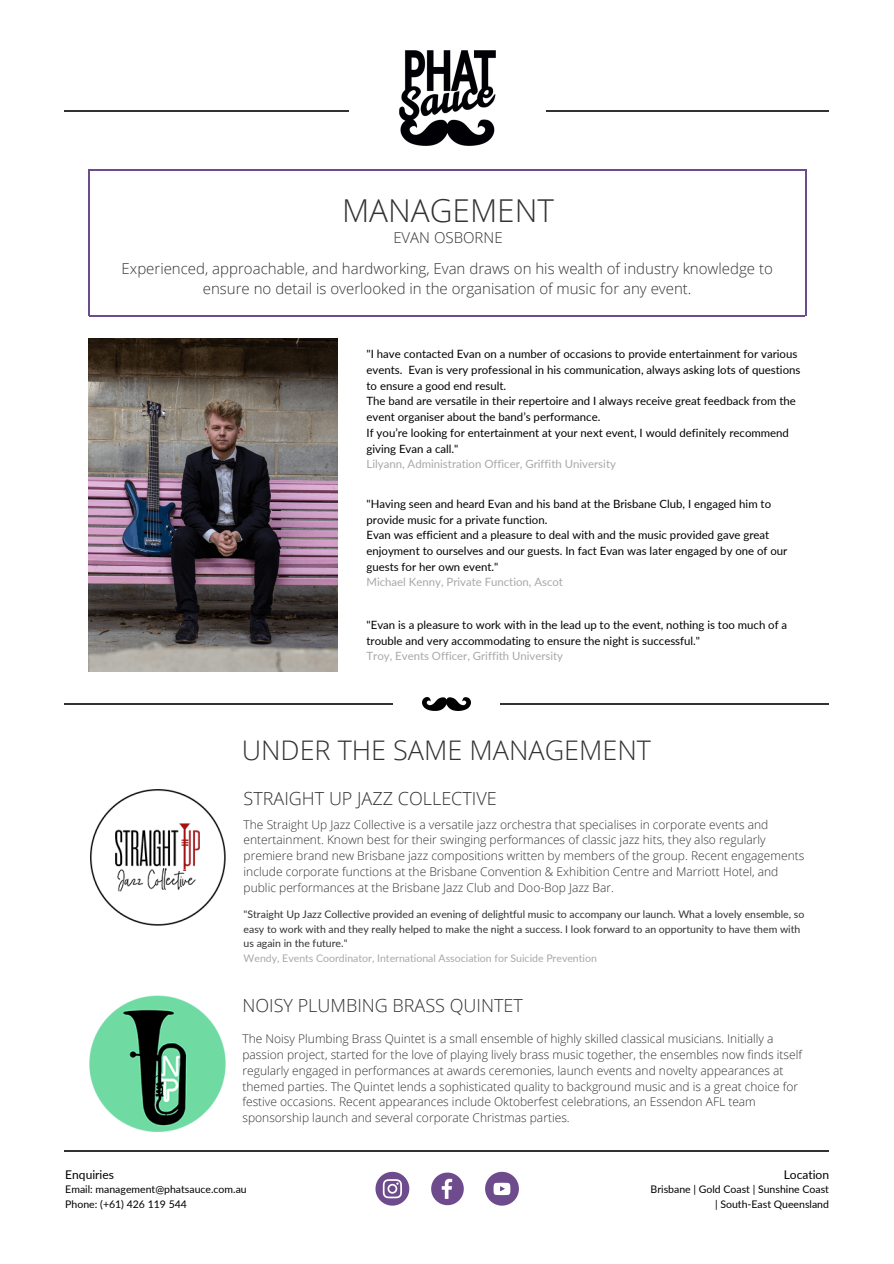
<style>
.page{position:relative;width:894px;height:1264px;background:#fff}
.page>*{position:absolute;margin:0;border:0;box-sizing:border-box;transform-origin:0 0}
.t1{font:300 31.5px "Open Sans";color:#323232}
.t2{font:300 27px "Open Sans";color:#323232}
.t3{font:300 18px "Open Sans";color:#323232}
.t4{font:300 15px/20px "Open Sans";color:#323232;text-align:center}
.t5{font:300 12px/15.8px "Open Sans";color:#323232}
.t6{font:12px "Lato";color:#000}
.t7{font:11.4px/15.8px "Lato";color:#000}
.t8{font:11.4px "Lato";color:#a8a8a8}
.t9{font:10.5px/14.7px "Lato";color:#323232}
.t10{font:10.5px/14.7px "Lato";color:#000}
.t11{font:10.5px "Lato";color:#a8a8a8}
</style>
<div class="page">
<hr style="left:64px;top:110px;width:764px;height:1px;background:#323232">
<img style="left:349px;top:50px;width:196px;height:120px">
<hr style="left:64px;top:1150px;width:764px;height:1px;background:#323232">
<img style="left:88px;top:339px;width:249px;height:332px">
<img style="left:89px;top:995px;width:137px;height:137px">
<hr style="left:64px;top:703px;width:764px;height:1px;background:#323232">
<div style="left:393px;top:687px;width:106px;height:34px;background:#fff"></div>
<img style="left:422px;top:697px;width:49px;height:14px">
<img style="left:90px;top:789px;width:136px;height:137px">
<hr style="left:89px;top:315px;width:715px;height:1px;background:#6e4b8d">
<hr style="left:89px;top:170px;width:715px;height:1px;background:#6e4b8d">
<hr style="left:88px;top:170px;width:1px;height:146px;background:#6e4b8d">
<hr style="left:804px;top:170px;width:1px;height:146px;background:#6e4b8d">
<svg style="left:431px;top:1172px;width:32px;height:33px"></svg>
<svg style="left:485px;top:1171px;width:33px;height:34px"></svg>
<svg style="left:375px;top:1171px;width:34px;height:34px"></svg>
<h1 class="t1" style="left:342px;top:188px;width:213px">MANAGEMENT</h1>
<p class="t4" style="left:393px;top:227px;width:111px">EVAN OSBORNE</p>
<p class="t4" style="left:121px;top:258px;width:652px">Experienced, approachable, and hardworking, Evan draws on his wealth of industry knowledge to ensure no detail is overlooked in the organisation of music for any event.</p>
<p class="t7" style="left:366px;top:346px;width:435px">"I have contacted Evan on a number of occasions to provide entertainment for various events. Evan is very professional in his communication, always asking lots of questions to ensure a good end result.<br>The band are versatile in their repertoire and I always receive great feedback from the event organiser about the band’s performance.<br>If you’re looking for entertainment at your next event, I would definitely recommend giving Evan a call."</p>
<p class="t8" style="left:366px;top:457px;width:251px">Lilyann, Administration Officer, Griffith University</p>
<p class="t7" style="left:366px;top:495px;width:422px">"Having seen and heard Evan and his band at the Brisbane Club, I engaged him to provide music for a private function.<br>Evan was efficient and a pleasure to deal with and the music provided gave great enjoyment to ourselves and our guests. In fact Evan was later engaged by one of our guests for her own event."</p>
<p class="t8" style="left:366px;top:575px;width:198px">Michael Kenny, Private Function, Ascot</p>
<p class="t7" style="left:366px;top:616px;width:422px">"Evan is a pleasure to work with in the lead up to the event, nothing is too much of a trouble and very accommodating to ensure the night is successful."</p>
<p class="t8" style="left:366px;top:649px;width:198px">Troy, Events Officer, Griffith University</p>
<h2 class="t2" style="left:241px;top:730px;width:411px">UNDER THE SAME MANAGEMENT</h2>
<h3 class="t3" style="left:243px;top:785px;width:254px">STRAIGHT UP JAZZ COLLECTIVE</h3>
<p class="t5" style="left:243px;top:816px;width:562px">The Straight Up Jazz Collective is a versatile jazz orchestra that specialises in corporate events and entertainment. Known best for their swinging performances of classic jazz hits, they also regularly premiere brand new Brisbane jazz compositions written by members of the group. Recent engagements include corporate functions at the Brisbane Convention &amp; Exhibition Centre and Marriott Hotel, and public performances at the Brisbane Jazz Club and Doo-Bop Jazz Bar.</p>
<p class="t9" style="left:243px;top:906px;width:562px">"Straight Up Jazz Collective provided an evening of delightful music to accompany our launch. What a lovely ensemble, so easy to work with and they really helped to make the night a success. I look forward to an opportunity to have them with us again in the future."</p>
<p class="t11" style="left:243px;top:951px;width:355px">Wendy, Events Coordinator, International Association for Suicide Prevention</p>
<h3 class="t3" style="left:242px;top:992px;width:282px">NOISY PLUMBING BRASS QUINTET</h3>
<p class="t5" style="left:242px;top:1030px;width:561px">The Noisy Plumbing Brass Quintet is a small ensemble of highly skilled classical musicians. Initially a passion project, started for the love of playing lively brass music together, the ensembles now finds itself regularly engaged in performances at awards ceremonies, launch events and novelty appearances at themed parties. The Quintet lends a sophisticated quality to background music and is a great choice for festive occasions. Recent appearances include Oktoberfest celebrations, an Essendon AFL team sponsorship launch and several corporate Christmas parties.</p>
<p class="t6" style="left:65px;top:1166px;width:50px">Enquiries</p>
<p class="t10" style="left:65px;top:1181px;width:183px">Email: management@phatsauce.com.au<br>Phone: (+61) 426 119 544</p>
<p class="t6" style="left:783px;top:1166px;width:47px">Location</p>
<p class="t10" style="left:650px;top:1181px;width:180px;text-align:right">Brisbane | Gold Coast | Sunshine Coast | South-East Queensland</p>
</div>
